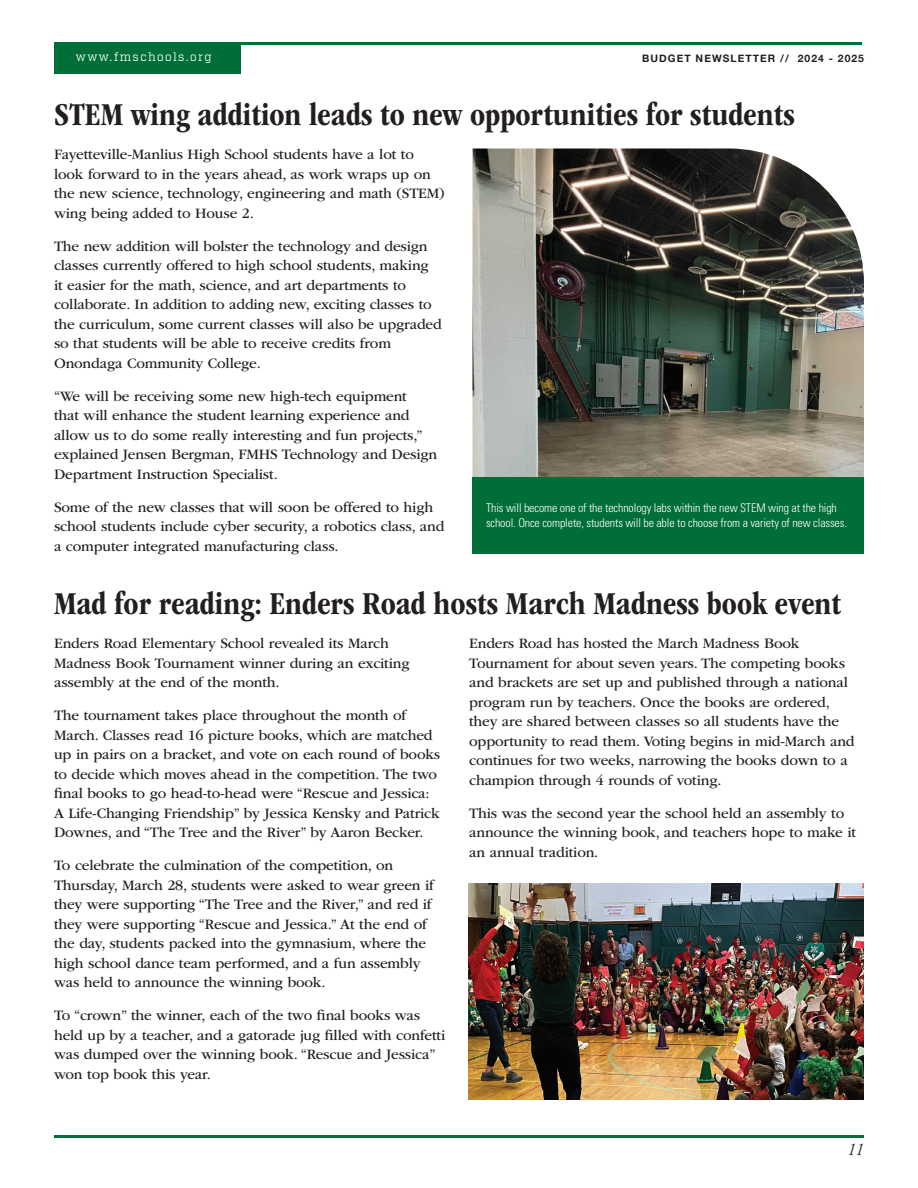
<style>
.page{position:relative;width:918px;height:1188px;background:#fff}
.page>*{position:absolute;margin:0;border:0;box-sizing:border-box;transform-origin:0 0}
.Header_H1{font:700 condensed 33px "ITC Garamond Std";color:#231f20}
.t1{font:italic 300 condensed 18px "ITC Garamond Std";color:#231f20}
.Body_Copy_2{font:15px/19.5px "ITC Garamond Std";letter-spacing:-.01em;color:#231f20}
.Photo_Caption_Copy{font:300 condensed 12px/15px "Univers LT Std";letter-spacing:-.01em;color:#fff}
.t2{font:12px "Factoria";letter-spacing:.11em;color:#fff}
.t3{font:700 10.35px "Helvetica Neue";letter-spacing:.1em;color:#231f20}
</style>
<div class="page">
<hr style="left:220px;top:42px;width:642px;height:3px;background:#006e37">
<div style="left:54px;top:42px;width:187px;height:31px;background:#006e37"></div>
<hr style="left:54px;top:1136px;width:810px;height:2px;background:#006e37">
<img style="left:469px;top:884px;width:395px;height:216px">
<img style="left:472px;top:148px;width:392px;height:329px">
<div style="left:472px;top:477px;width:392px;height:77px;background:#006e37"></div>
<p class="t2" style="left:76px;top:50px;width:137px">www.fmschools.org</p>
<p class="t3" style="left:642px;top:50px;width:223px">BUDGET NEWSLETTER // 2024 - 2025</p>
<p class="Header_H1" style="left:54px;top:96px;width:742px">STEM wing addition leads to new opportunities for students</p>
<p class="Body_Copy_2" style="left:54px;top:145px;width:392px">Fayetteville-Manlius High School students have a lot to look forward to in the years ahead, as work wraps up on the new science, technology, engineering and math (STEM) wing being added to House 2.</p>
<p class="Body_Copy_2" style="left:54px;top:236px;width:389px">The new addition will bolster the technology and design classes currently offered to high school students, making<br>it easier for the math, science, and art departments to collaborate. In addition to adding new, exciting classes to the curriculum, some current classes will also be upgraded so that students will be able to receive credits from Onondaga Community College.</p>
<p class="Body_Copy_2" style="left:54px;top:386px;width:385px">“We will be receiving some new high-tech equipment<br>that will enhance the student learning experience and allow us to do some really interesting and fun projects,” explained Jensen Bergman, FMHS Technology and Design Department Instruction Specialist.</p>
<p class="Body_Copy_2" style="left:54px;top:497px;width:392px">Some of the new classes that will soon be offered to high school students include cyber security, a robotics class, and a computer integrated manufacturing class.</p>
<p class="Photo_Caption_Copy" style="left:486px;top:501px;width:363px">This will become one of the technology labs within the new STEM wing at the high school. Once complete, students will be able to choose from a variety of new classes.</p>
<p class="Header_H1" style="left:54px;top:585px;width:789px">Mad for reading: Enders Road hosts March Madness book event</p>
<p class="Body_Copy_2" style="left:54px;top:634px;width:357px">Enders Road Elementary School revealed its March<br>Madness Book Tournament winner during an exciting assembly at the end of the month.</p>
<p class="Body_Copy_2" style="left:54px;top:706px;width:388px">The tournament takes place throughout the month of March. Classes read 16 picture books, which are matched up in pairs on a bracket, and vote on each round of books to decide which moves ahead in the competition. The two final books to go head-to-head were “Rescue and Jessica:<br>A Life-Changing Friendship” by Jessica Kensky and Patrick Downes, and “The Tree and the River” by Aaron Becker.</p>
<p class="Body_Copy_2" style="left:54px;top:856px;width:382px">To celebrate the culmination of the competition, on Thursday, March 28, students were asked to wear green if they were supporting “The Tree and the River,” and red if they were supporting “Rescue and Jessica.” At the end of the day, students packed into the gymnasium, where the high school dance team performed, and a fun assembly was held to announce the winning book.</p>
<p class="Body_Copy_2" style="left:54px;top:1006px;width:393px">To “crown” the winner, each of the two final books was held up by a teacher, and a gatorade jug filled with confetti was dumped over the winning book. “Rescue and Jessica” won top book this year.</p>
<p class="Body_Copy_2" style="left:469px;top:634px;width:387px">Enders Road has hosted the March Madness Book Tournament for about seven years. The competing books and brackets are set up and published through a national program run by teachers. Once the books are ordered, they are shared between classes so all students have the opportunity to read them. Voting begins in mid-March and continues for two weeks, narrowing the books down to a champion through 4 rounds of voting.</p>
<p class="Body_Copy_2" style="left:469px;top:803px;width:388px">This was the second year the school held an assembly to announce the winning book, and teachers hope to make it an annual tradition.</p>
<p class="t1" style="left:848px;top:1140px;width:17px">11</p>
</div>
